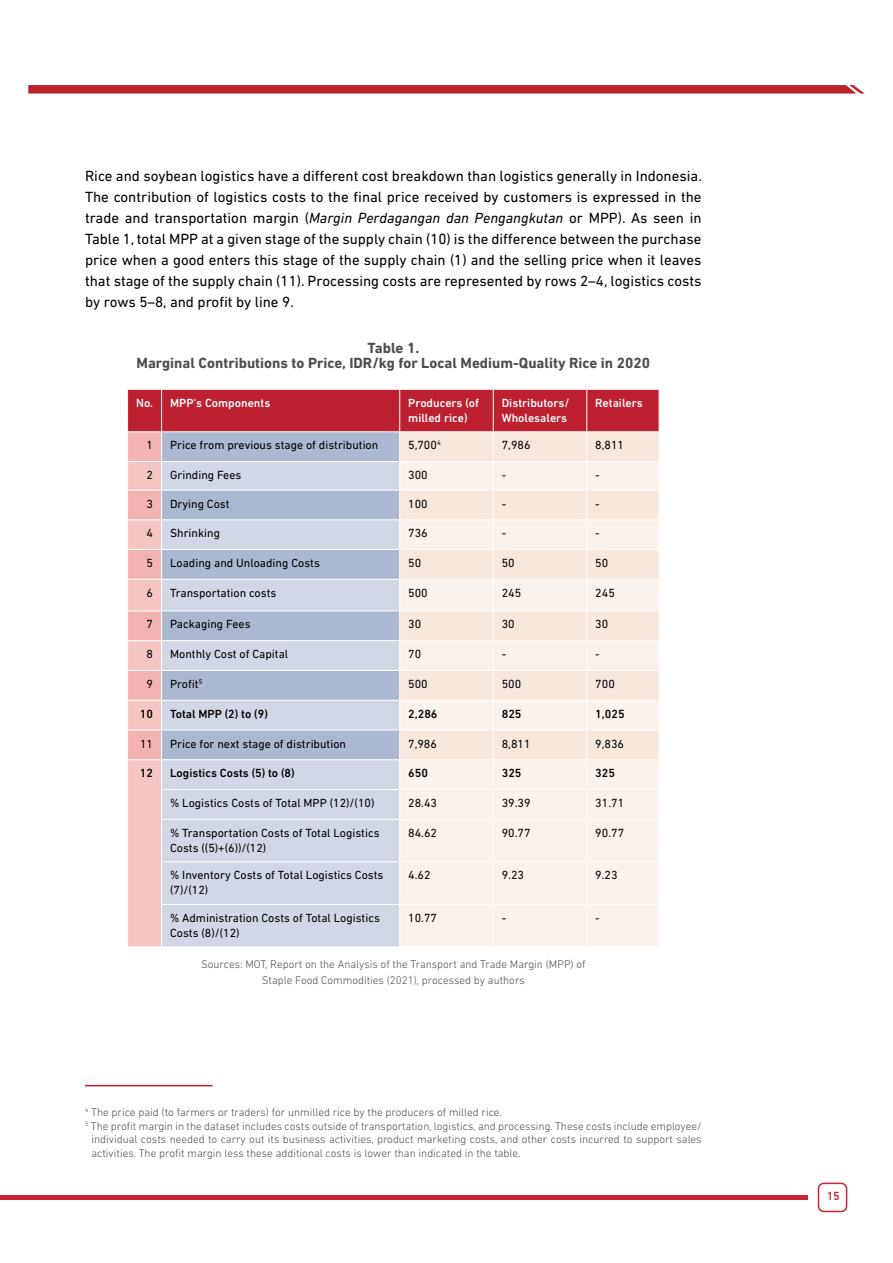
<style>
.page{position:relative;width:893px;height:1263px;background:#fff}
.page>*{position:absolute;margin:0;border:0;box-sizing:border-box;transform-origin:0 0}
.t1{font:15px/21px "DIN Next LT Pro";color:#000;text-align:justify}
.t2{font:700 15px/15px "DIN Next LT Pro";color:#4d4d4f;text-align:center}
.t3{font:12px/15px "DIN Next LT Pro";color:#000}
.t4{font:500 12px/15px "DIN Next LT Pro";color:#fff}
.t5{font:500 12px "DIN Next LT Pro";color:#000}
.t6{font:500 12px "DIN Next LT Pro";color:#ca2433}
.t7{font:300 11.25px/15.8px "DIN Next LT Pro";color:#4d4d4f;text-align:center}
.s1{font-style:italic}
</style>
<div class="page">
<hr style="left:85px;top:1085px;width:128px;height:1px;background:#bd202e">
<svg style="left:127px;top:389px;width:533px;height:557px;background:#dfcfd4"></svg>
<hr style="left:127px;top:819px;width:1px;height:43px;background:#fff">
<hr style="left:161px;top:819px;width:239px;height:1px;background:#fff">
<hr style="left:161px;top:820px;width:1px;height:41px;background:#fff">
<hr style="left:400px;top:819px;width:93px;height:1px;background:#fff">
<hr style="left:399px;top:820px;width:1px;height:41px;background:#fff">
<hr style="left:493px;top:819px;width:94px;height:1px;background:#fff">
<hr style="left:493px;top:820px;width:1px;height:41px;background:#fff">
<hr style="left:587px;top:819px;width:72px;height:1px;background:#fff">
<hr style="left:586px;top:820px;width:1px;height:41px;background:#fff">
<hr style="left:659px;top:820px;width:1px;height:41px;background:#fff">
<hr style="left:127px;top:862px;width:1px;height:42px;background:#fff">
<hr style="left:161px;top:861px;width:239px;height:1px;background:#fff">
<hr style="left:161px;top:862px;width:1px;height:42px;background:#fff">
<hr style="left:400px;top:861px;width:93px;height:1px;background:#fff">
<hr style="left:399px;top:862px;width:1px;height:42px;background:#fff">
<hr style="left:493px;top:861px;width:94px;height:1px;background:#fff">
<hr style="left:493px;top:862px;width:1px;height:42px;background:#fff">
<hr style="left:587px;top:861px;width:72px;height:1px;background:#fff">
<hr style="left:586px;top:862px;width:1px;height:42px;background:#fff">
<hr style="left:659px;top:862px;width:1px;height:42px;background:#fff">
<hr style="left:127px;top:904px;width:1px;height:42px;background:#fff">
<hr style="left:161px;top:904px;width:239px;height:1px;background:#fff">
<hr style="left:161px;top:905px;width:1px;height:41px;background:#fff">
<hr style="left:400px;top:904px;width:93px;height:1px;background:#fff">
<hr style="left:399px;top:905px;width:1px;height:41px;background:#fff">
<hr style="left:493px;top:904px;width:94px;height:1px;background:#fff">
<hr style="left:493px;top:905px;width:1px;height:41px;background:#fff">
<hr style="left:587px;top:904px;width:72px;height:1px;background:#fff">
<hr style="left:586px;top:905px;width:1px;height:41px;background:#fff">
<hr style="left:659px;top:905px;width:1px;height:41px;background:#fff">
<svg style="left:28px;top:85px;width:837px;height:9px;background:#c12e3b"></svg>
<hr style="left:0;top:1195px;width:808px;height:4px;background:#ca2433">
<div style="left:818px;top:1182px;width:29px;height:30px;border:2px solid #ca2433;border-radius:5px"></div>
<p class="t1" style="left:85px;top:166px;width:618px">Rice and soybean logistics have a different cost breakdown than logistics generally in Indonesia.<br>The contribution of logistics costs to the final price received by customers is expressed in the trade and transportation margin (<span class="s1">Margin Perdagangan dan Pengangkutan</span> or MPP). As seen in Table 1, total MPP at a given stage of the supply chain (10) is the difference between the purchase price when a good enters this stage of the supply chain (1) and the selling price when it leaves that stage of the supply chain (11). Processing costs are represented by rows 2–4, logistics costs by rows 5–8, and profit by line 9.</p>
<p class="t2" style="left:137px;top:340px;width:515px">Table 1.<br>Marginal Contributions to Price, IDR/kg for Local Medium-Quality Rice in 2020</p>
<p class="t4" style="left:136px;top:395px;width:136px">No. MPP's Components</p>
<p class="t4" style="left:408px;top:395px;width:72px">Producers (of milled rice)</p>
<p class="t4" style="left:502px;top:395px;width:69px">Distributors/<br>Wholesalers</p>
<p class="t4" style="left:595px;top:395px;width:49px">Retailers</p>
<p class="t3" style="left:147px;top:438px;width:8px">1</p>
<p class="t3" style="left:170px;top:438px;width:210px">Price from previous stage of distribution</p>
<p class="t3" style="left:408px;top:438px;width:34px">5,700<sup>4</sup></p>
<p class="t3" style="left:502px;top:438px;width:30px">7,986</p>
<p class="t3" style="left:595px;top:438px;width:30px">8,811</p>
<p class="t3" style="left:147px;top:467px;width:8px">2</p>
<p class="t3" style="left:170px;top:467px;width:73px">Grinding Fees</p>
<p class="t3" style="left:408px;top:467px;width:21px">300</p>
<p class="t3" style="left:502px;top:467px;width:6px">-</p>
<p class="t3" style="left:595px;top:467px;width:6px">-</p>
<p class="t3" style="left:147px;top:496px;width:8px">3</p>
<p class="t3" style="left:170px;top:496px;width:61px">Drying Cost</p>
<p class="t3" style="left:408px;top:496px;width:21px">100</p>
<p class="t3" style="left:502px;top:496px;width:6px">-</p>
<p class="t3" style="left:595px;top:496px;width:6px">-</p>
<p class="t3" style="left:147px;top:526px;width:8px">4</p>
<p class="t3" style="left:170px;top:526px;width:52px">Shrinking</p>
<p class="t3" style="left:408px;top:526px;width:21px">736</p>
<p class="t3" style="left:502px;top:526px;width:6px">-</p>
<p class="t3" style="left:595px;top:526px;width:6px">-</p>
<p class="t3" style="left:147px;top:555px;width:8px">5</p>
<p class="t3" style="left:170px;top:555px;width:151px">Loading and Unloading Costs</p>
<p class="t3" style="left:408px;top:555px;width:15px">50</p>
<p class="t3" style="left:502px;top:555px;width:15px">50</p>
<p class="t3" style="left:595px;top:555px;width:15px">50</p>
<p class="t3" style="left:147px;top:585px;width:8px">6</p>
<p class="t3" style="left:170px;top:585px;width:108px">Transportation costs</p>
<p class="t3" style="left:408px;top:585px;width:21px">500</p>
<p class="t3" style="left:502px;top:585px;width:21px">245</p>
<p class="t3" style="left:595px;top:585px;width:21px">245</p>
<p class="t3" style="left:147px;top:617px;width:8px">7</p>
<p class="t3" style="left:170px;top:617px;width:82px">Packaging Fees</p>
<p class="t3" style="left:408px;top:617px;width:15px">30</p>
<p class="t3" style="left:502px;top:617px;width:15px">30</p>
<p class="t3" style="left:595px;top:617px;width:15px">30</p>
<p class="t3" style="left:147px;top:646px;width:8px">8</p>
<p class="t3" style="left:170px;top:646px;width:120px">Monthly Cost of Capital</p>
<p class="t3" style="left:408px;top:646px;width:15px">70</p>
<p class="t3" style="left:502px;top:646px;width:6px">-</p>
<p class="t3" style="left:595px;top:646px;width:6px">-</p>
<p class="t3" style="left:147px;top:676px;width:8px">9</p>
<p class="t3" style="left:170px;top:676px;width:34px">Profit<sup>5</sup></p>
<p class="t3" style="left:408px;top:676px;width:21px">500</p>
<p class="t3" style="left:502px;top:676px;width:21px">500</p>
<p class="t3" style="left:595px;top:676px;width:21px">700</p>
<p class="t5" style="left:140px;top:707px;width:15px">10</p>
<p class="t5" style="left:170px;top:707px;width:99px">Total MPP (2) to (9)</p>
<p class="t5" style="left:408px;top:707px;width:31px">2,286</p>
<p class="t5" style="left:502px;top:707px;width:21px">825</p>
<p class="t5" style="left:595px;top:707px;width:31px">1,025</p>
<p class="t3" style="left:140px;top:736px;width:15px">11</p>
<p class="t3" style="left:170px;top:736px;width:177px">Price for next stage of distribution</p>
<p class="t3" style="left:408px;top:736px;width:30px">7,986</p>
<p class="t3" style="left:502px;top:736px;width:30px">8,811</p>
<p class="t3" style="left:595px;top:736px;width:30px">9,836</p>
<p class="t5" style="left:140px;top:766px;width:15px">12</p>
<p class="t5" style="left:170px;top:766px;width:126px">Logistics Costs (5) to (8)</p>
<p class="t5" style="left:408px;top:766px;width:21px">650</p>
<p class="t5" style="left:502px;top:766px;width:21px">325</p>
<p class="t5" style="left:595px;top:766px;width:21px">325</p>
<p class="t3" style="left:170px;top:795px;width:206px">% Logistics Costs of Total MPP (12)/(10)</p>
<p class="t3" style="left:408px;top:795px;width:30px">28.43</p>
<p class="t3" style="left:502px;top:795px;width:30px">39.39</p>
<p class="t3" style="left:595px;top:795px;width:30px">31.71</p>
<p class="t3" style="left:170px;top:825px;width:211px">% Transportation Costs of Total Logistics<br>Costs ((5)+(6))/(12)</p>
<p class="t3" style="left:408px;top:825px;width:30px">84.62</p>
<p class="t3" style="left:502px;top:825px;width:30px">90.77</p>
<p class="t3" style="left:595px;top:825px;width:30px">90.77</p>
<p class="t3" style="left:170px;top:867px;width:215px">% Inventory Costs of Total Logistics Costs (7)/(12)</p>
<p class="t3" style="left:408px;top:867px;width:24px">4.62</p>
<p class="t3" style="left:502px;top:867px;width:24px">9.23</p>
<p class="t3" style="left:595px;top:867px;width:24px">9.23</p>
<p class="t3" style="left:170px;top:910px;width:211px">% Administration Costs of Total Logistics<br>Costs (8)/(12)</p>
<p class="t3" style="left:408px;top:910px;width:30px">10.77</p>
<p class="t3" style="left:502px;top:910px;width:6px">-</p>
<p class="t3" style="left:595px;top:910px;width:6px">-</p>
<p class="t7" style="left:201px;top:957px;width:386px">Sources: MOT, Report on the Analysis of the Transport and Trade Margin (MPP) of<br>Staple Food Commodities (2021), processed by authors</p>
<p class="t7" style="left:85px;top:1104px;width:418px"><sup>4</sup> The price paid (to farmers or traders) for unmilled rice by the producers of milled rice.</p>
<p class="t7" style="left:85px;top:1118px;width:618px"><sup>5</sup> The profit margin in the dataset includes costs outside of transportation, logistics, and processing. These costs include employee/</p>
<p class="t7" style="left:91px;top:1131px;width:612px">individual costs needed to carry out its business activities, product marketing costs, and other costs incurred to support sales</p>
<p class="t7" style="left:91px;top:1145px;width:431px">activities. The profit margin less these additional costs is lower than indicated in the table.</p>
<p class="t6" style="left:827px;top:1189px;width:15px">15</p>
</div>
